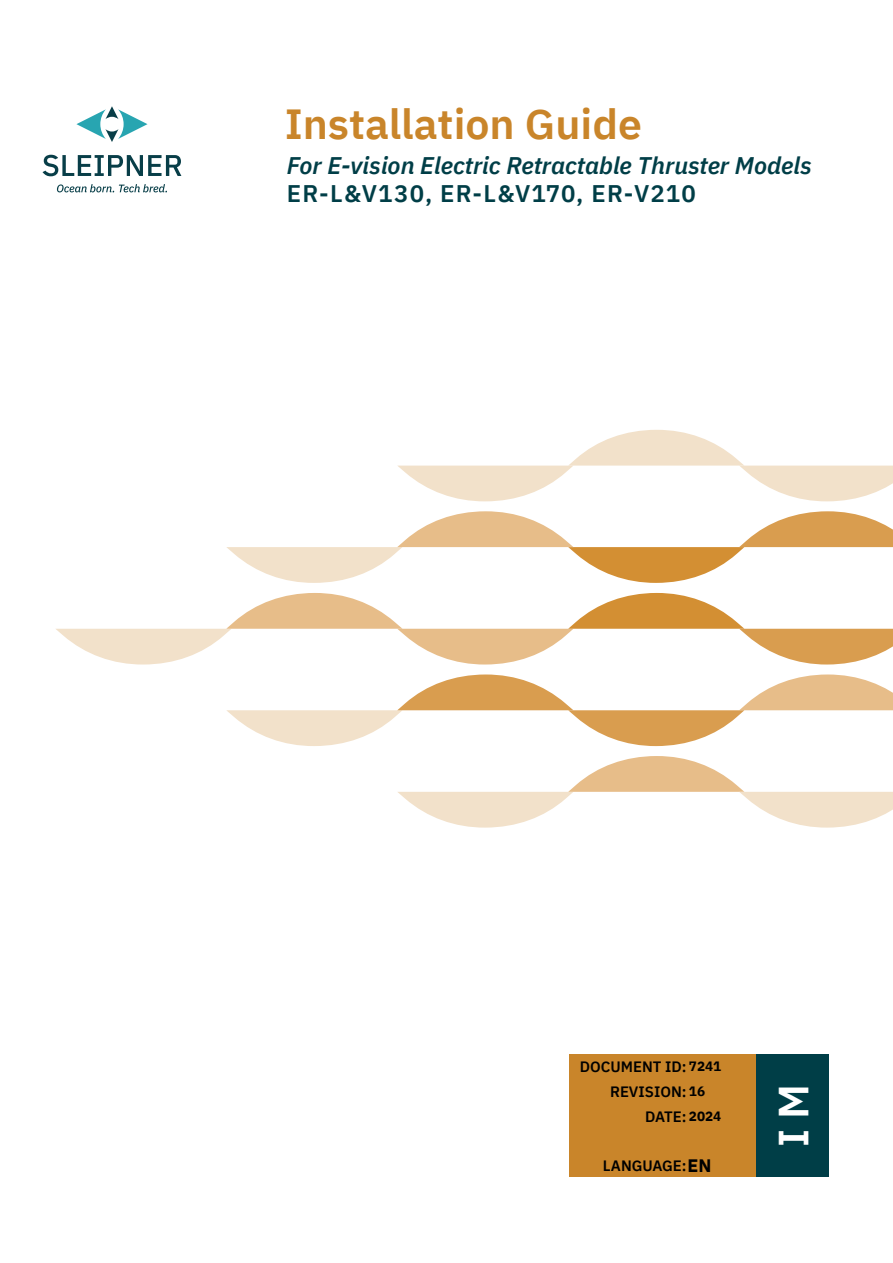
<style>
.page{position:relative;width:893px;height:1263px;background:#fff}
.page>*{position:absolute;margin:0;border:0;box-sizing:border-box;transform-origin:0 0}
.t1{font:600 42px "IBM Plex Sans";color:#c9852a}
.t2{font:600 42px "IBM Plex Sans";color:#fff}
.t3{font:italic 600 24px "IBM Plex Sans";color:#003e47}
.t4{font:600 24px "IBM Plex Sans";letter-spacing:.045em;color:#003e47}
.t5{font:700 18px "IBM Plex Sans";color:#000}
.t6{font:600 15px/24.8px "IBM Plex Sans";color:#000;text-align:right}
.t7{font:700 13.5px "IBM Plex Sans";color:#000}
</style>
<div class="page">
<div style="left:756px;top:1054px;width:73px;height:123px;background:#003e47"></div>
<div style="left:569px;top:1054px;width:187px;height:123px;background:#c9852a"></div>
<svg style="left:76px;top:106px;width:71px;height:36px"></svg>
<svg style="left:57px;top:184px;width:110px;height:8px"></svg>
<svg style="left:43px;top:155px;width:138px;height:21px"></svg>
<svg style="left:56px;top:593px;width:837px;height:71px"></svg>
<svg style="left:226px;top:511px;width:667px;height:72px"></svg>
<svg style="left:226px;top:674px;width:667px;height:72px"></svg>
<svg style="left:397px;top:430px;width:496px;height:71px"></svg>
<svg style="left:398px;top:756px;width:495px;height:72px"></svg>
<p class="t1" style="left:285px;top:91px;width:359px">Installation Guide</p>
<p class="t3" style="left:287px;top:146px;width:526px">For E-vision Electric Retractable Thruster Models</p>
<p class="t4" style="left:287px;top:175px;width:410px">ER-L&amp;V130, ER-L&amp;V170, ER-V210</p>
<p class="t7" style="left:689px;top:1055px;width:34px">7241</p>
<p class="t7" style="left:689px;top:1080px;width:18px">16</p>
<p class="t7" style="left:689px;top:1105px;width:34px">2024</p>
<p class="t6" style="left:580px;top:1053px;width:108px">DOCUMENT ID:<br>REVISION:<br>DATE:</p>
<p class="t6" style="left:603px;top:1152px;width:85px">LANGUAGE:</p>
<p class="t5" style="left:687px;top:1151px;width:25px">EN</p>
<p class="t2" style="left:760px;top:1147px;width:65px;rotate:-90deg">I M</p>
</div>
